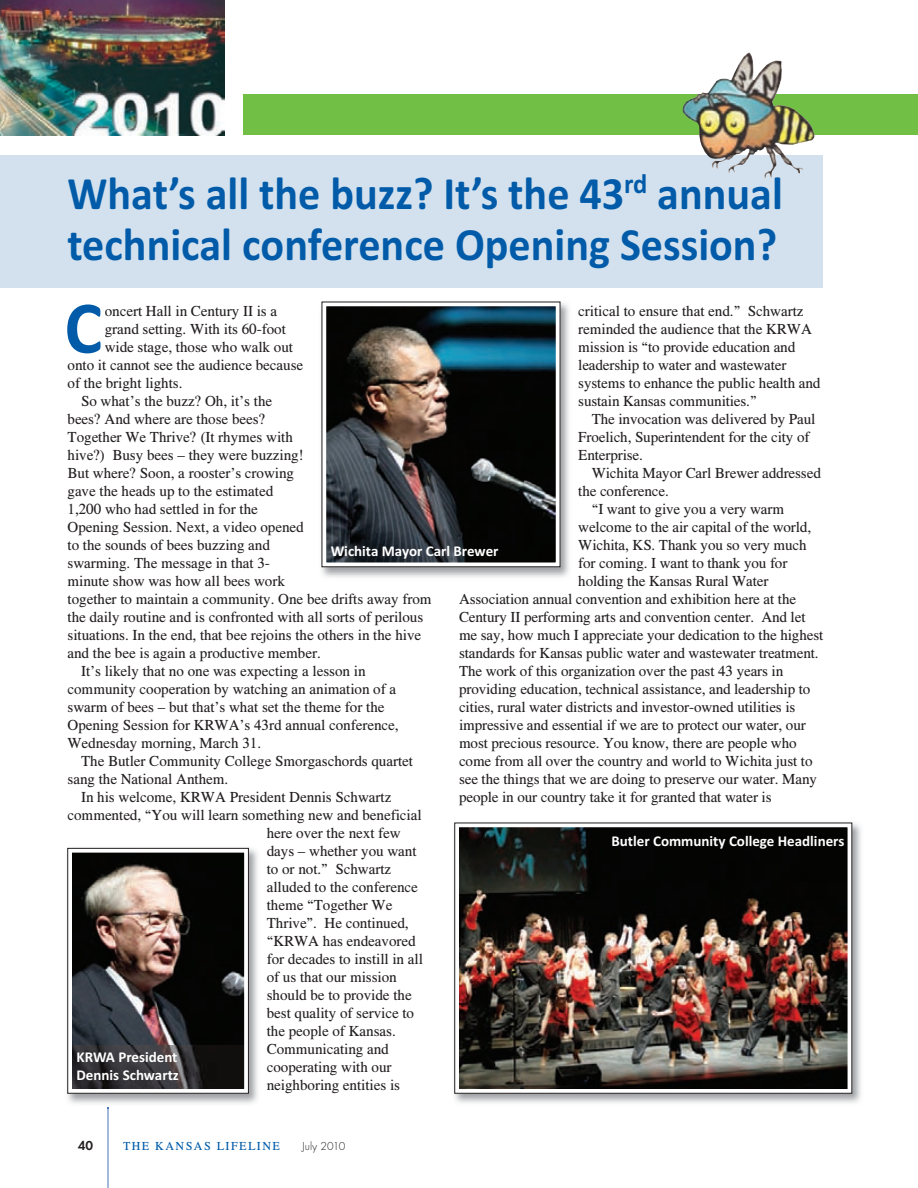
<style>
.page{position:relative;width:918px;height:1188px;background:#fff}
.page>*{position:absolute;margin:0;border:0;box-sizing:border-box;transform-origin:0 0}
.t1{font:700 75px "Calibri";color:#015ba9;scale:.95 1}
.t2{font:700 46.5px/51px "Calibri";color:#015ba9;scale:.95 1}
.t3{font:15px/18px "Times CSATT";color:#231f20}
.t4{font:700 15px/18px "Calibri";color:#fff}
.t5{font:600 13.5px "Futura T";color:#231f20}
.t6{font:12px "Times CSATT";letter-spacing:.125em;color:#015ba9}
.t7{font:300 12px "Futura T";color:#231f20}
</style>
<div class="page">
<div style="left:0;top:155px;width:824px;height:132px;background:#d2e1ed"></div>
<hr style="left:108px;top:1107px;width:1px;height:81px;background:#4975b9">
<svg style="left:243px;top:94px;width:675px;height:41px;background:#74b74a"></svg>
<img style="left:0;top:0;width:224px;height:135px">
<img style="left:454px;top:822px;width:407px;height:281px">
<img style="left:459px;top:828px;width:388px;height:261px">
<div style="left:454px;top:823px;width:398px;height:271px;border:4px solid #fff"></div>
<img style="left:749px;top:52px;width:33px;height:40px">
<img style="left:67px;top:847px;width:191px;height:262px">
<img style="left:73px;top:853px;width:171px;height:193px">
<div style="left:68px;top:848px;width:181px;height:246px;border:4px solid #fff"></div>
<div style="left:68px;top:848px;width:181px;height:246px;border:1px solid #231f20"></div>
<img style="left:321px;top:301px;width:248px;height:276px">
<img style="left:327px;top:307px;width:228px;height:255px">
<div style="left:322px;top:302px;width:238px;height:265px;border:4px solid #fff"></div>
<img style="left:72px;top:1046px;width:172px;height:43px">
<h2 class="t2" style="left:68px;top:172px;width:755px">What’s all the buzz? It’s the 43<sup>rd</sup> annual technical conference Opening Session?</h2>
<h1 class="t1" style="left:64px;top:302px;width:41px">C</h1>
<p class="t3" style="left:105px;top:304px;width:174px">oncert Hall in Century II is a</p>
<p class="t3" style="left:105px;top:322px;width:183px">grand setting. With its 60-foot</p>
<p class="t3" style="left:105px;top:340px;width:190px">wide stage, those who walk out</p>
<p class="t3" style="left:68px;top:358px;width:237px">onto it cannot see the audience because</p>
<p class="t3" style="left:68px;top:376px;width:117px">of the bright lights.</p>
<p class="t3" style="left:81px;top:394px;width:193px">So what’s the buzz? Oh, it’s the</p>
<p class="t3" style="left:68px;top:412px;width:199px">bees? And where are those bees?</p>
<p class="t3" style="left:68px;top:430px;width:227px">Together We Thrive? (It rhymes with</p>
<p class="t3" style="left:68px;top:448px;width:238px">hive?) Busy bees – they were buzzing!</p>
<p class="t3" style="left:68px;top:466px;width:228px">But where? Soon, a rooster’s crowing</p>
<p class="t3" style="left:68px;top:484px;width:207px">gave the heads up to the estimated</p>
<p class="t3" style="left:68px;top:502px;width:192px">1,200 who had settled in for the</p>
<p class="t3" style="left:68px;top:520px;width:238px">Opening Session. Next, a video opened</p>
<p class="t3" style="left:68px;top:538px;width:204px">to the sounds of bees buzzing and</p>
<p class="t3" style="left:68px;top:556px;width:204px">swarming. The message in that 3-</p>
<p class="t3" style="left:68px;top:574px;width:219px">minute show was how all bees work</p>
<p class="t3" style="left:68px;top:592px;width:366px">together to maintain a community. One bee drifts away from</p>
<p class="t3" style="left:68px;top:610px;width:357px">the daily routine and is confronted with all sorts of perilous</p>
<p class="t3" style="left:68px;top:628px;width:355px">situations. In the end, that bee rejoins the others in the hive</p>
<p class="t3" style="left:68px;top:646px;width:255px">and the bee is again a productive member.</p>
<p class="t3" style="left:81px;top:664px;width:286px">It’s likely that no one was expecting a lesson in</p>
<p class="t3" style="left:68px;top:682px;width:330px">community cooperation by watching an animation of a</p>
<p class="t3" style="left:68px;top:700px;width:319px">swarm of bees – but that’s what set the theme for the</p>
<p class="t3" style="left:68px;top:718px;width:333px">Opening Session for KRWA’s 43rd annual conference,</p>
<p class="t3" style="left:68px;top:736px;width:195px">Wednesday morning, March 31.</p>
<p class="t3" style="left:81px;top:754px;width:334px">The Butler Community College Smorgaschords quartet</p>
<p class="t3" style="left:68px;top:772px;width:162px">sang the National Anthem.</p>
<p class="t3" style="left:81px;top:790px;width:312px">In his welcome, KRWA President Dennis Schwartz</p>
<p class="t3" style="left:68px;top:808px;width:356px">commented, “You will learn something new and beneficial</p>
<p class="t3" style="left:267px;top:826px;width:136px">here over the next few</p>
<p class="t3" style="left:267px;top:844px;width:151px">days – whether you want</p>
<p class="t3" style="left:267px;top:862px;width:126px">to or not.” Schwartz</p>
<p class="t3" style="left:267px;top:880px;width:153px">alluded to the conference</p>
<p class="t3" style="left:267px;top:898px;width:127px">theme “Together We</p>
<p class="t3" style="left:267px;top:916px;width:144px">Thrive”. He continued,</p>
<p class="t3" style="left:267px;top:934px;width:151px">“KRWA has endeavored</p>
<p class="t3" style="left:267px;top:952px;width:158px">for decades to instill in all</p>
<p class="t3" style="left:267px;top:970px;width:132px">of us that our mission</p>
<p class="t3" style="left:267px;top:988px;width:146px">should be to provide the</p>
<p class="t3" style="left:267px;top:1006px;width:149px">best quality of service to</p>
<p class="t3" style="left:267px;top:1024px;width:131px">the people of Kansas.</p>
<p class="t3" style="left:267px;top:1042px;width:124px">Communicating and</p>
<p class="t3" style="left:267px;top:1060px;width:126px">cooperating with our</p>
<p class="t3" style="left:267px;top:1078px;width:135px">neighboring entities is</p>
<p class="t3" style="left:578px;top:304px;width:244px">critical to ensure that end.” Schwartz reminded the audience that the KRWA mission is “to provide education and leadership to water and wastewater systems to enhance the public health and sustain Kansas communities.”</p>
<p class="t3" style="left:578px;top:412px;width:239px;text-indent:14px">The invocation was delivered by Paul<br>Froelich, Superintendent for the city of<br>Enterprise.</p>
<p class="t3" style="left:592px;top:466px;width:231px">Wichita Mayor Carl Brewer addressed</p>
<p class="t3" style="left:578px;top:484px;width:92px">the conference.</p>
<p class="t3" style="left:592px;top:502px;width:194px">“I want to give you a very warm</p>
<p class="t3" style="left:578px;top:520px;width:234px">welcome to the air capital of the world,</p>
<p class="t3" style="left:578px;top:538px;width:230px">Wichita, KS. Thank you so very much</p>
<p class="t3" style="left:578px;top:556px;width:211px">for coming. I want to thank you for</p>
<p class="t3" style="left:578px;top:574px;width:192px">holding the Kansas Rural Water</p>
<p class="t3" style="left:459px;top:592px;width:339px">Association annual convention and exhibition here at the</p>
<p class="t3" style="left:459px;top:610px;width:348px">Century II performing arts and convention center. And let</p>
<p class="t3" style="left:459px;top:628px;width:366px">me say, how much I appreciate your dedication to the highest</p>
<p class="t3" style="left:459px;top:646px;width:361px">standards for Kansas public water and wastewater treatment.</p>
<p class="t3" style="left:459px;top:664px;width:326px">The work of this organization over the past 43 years in</p>
<p class="t3" style="left:459px;top:682px;width:353px">providing education, technical assistance, and leadership to</p>
<p class="t3" style="left:459px;top:700px;width:338px">cities, rural water districts and investor-owned utilities is</p>
<p class="t3" style="left:459px;top:718px;width:348px">impressive and essential if we are to protect our water, our</p>
<p class="t3" style="left:459px;top:736px;width:339px">most precious resource. You know, there are people who</p>
<p class="t3" style="left:459px;top:754px;width:355px">come from all over the country and world to Wichita just to</p>
<p class="t3" style="left:459px;top:772px;width:359px">see the things that we are doing to preserve our water. Many</p>
<p class="t3" style="left:459px;top:790px;width:314px">people in our country take it for granted that water is</p>
<p class="t4" style="left:331px;top:543px;width:169px">Wichita Mayor Carl Brewer</p>
<p class="t4" style="left:611px;top:833px;width:234px">Butler Community College Headliners</p>
<p class="t4" style="left:77px;top:1049px;width:104px">KRWA President<br>Dennis Schwartz</p>
<p class="t5" style="left:78px;top:1140px;width:17px">40</p>
<p class="t6" style="left:123px;top:1141px;width:158px">THE KANSAS LIFELINE</p>
<p class="t7" style="left:302px;top:1141px;width:45px">July 2010</p>
</div>
